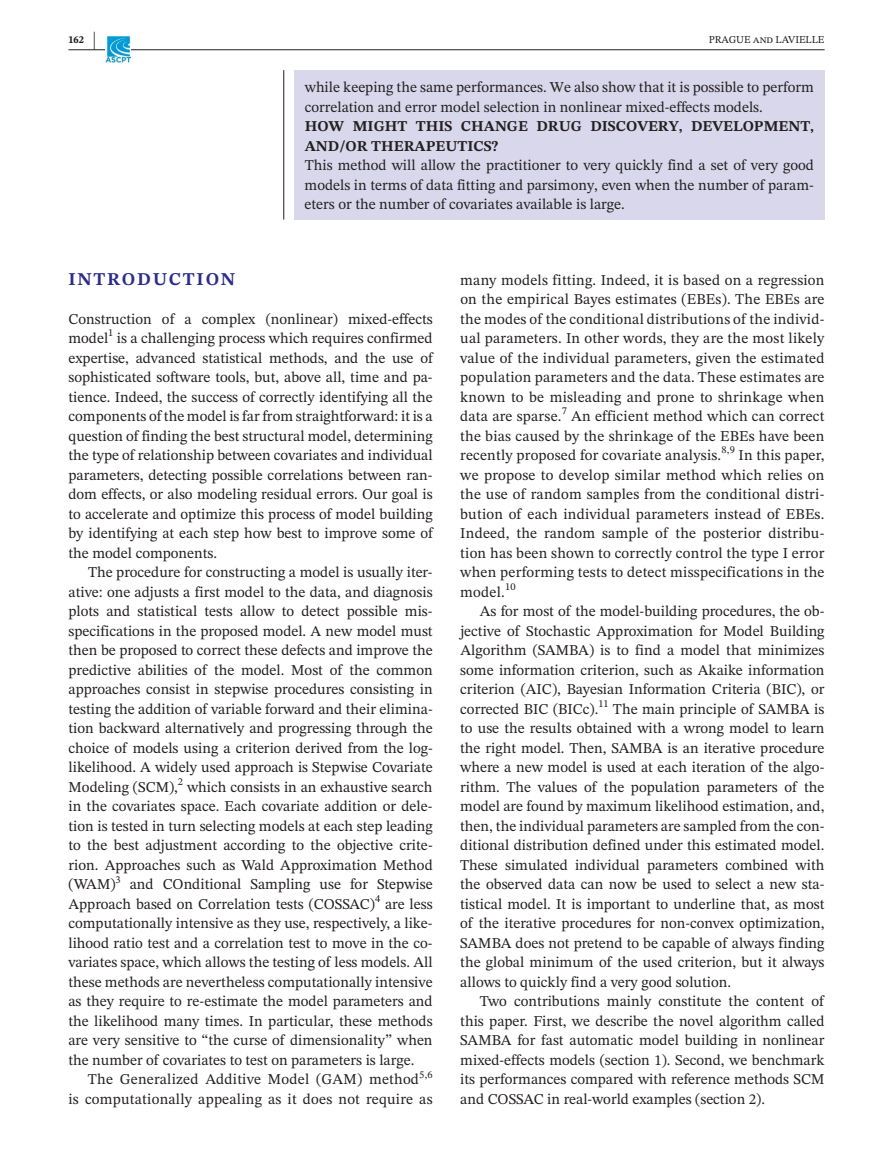
<style>
.page{position:relative;width:893px;height:1174px;background:#fff}
.page>*{position:absolute;margin:0;border:0;box-sizing:border-box;transform-origin:0 0}
.t1{font:700 18px "STIX Two Text";letter-spacing:.1em;color:#2c2d8c}
.t2{font:15px/19.5px "STIX Two Text";color:#231f20;text-align:justify}
.t3{font:700 15px/19.5px "STIX Two Text";color:#231f20}
.t4{font:10.5px "STIX Two Text";color:#231f20}
.t5{font:700 10.5px "STIX Two Text";color:#231f20}
.s1{font-size:21px}
</style>
<div class="page">
<hr style="left:68px;top:49px;width:756px;height:1px;background:#231f20">
<img style="left:105px;top:37px;width:26px;height:25px">
<div style="left:294px;top:70px;width:530px;height:149px;background:#d9d7eb"></div>
<hr style="left:283px;top:70px;width:1px;height:149px;background:#231f20">
<p class="t5" style="left:68px;top:32px;width:29px">162 <span class="s1">|</span></p>
<p class="t4" style="left:709px;top:32px;width:117px">PRAGUE and LAVIELLE</p>
<p class="t2" style="left:305px;top:77px;width:511px">while keeping the same performances. We also show that it is possible to perform correlation and error model selection in nonlinear mixed-effects models.</p>
<p class="t3" style="left:305px;top:117px;width:511px">HOW MIGHT THIS CHANGE DRUG DISCOVERY, DEVELOPMENT,<br>AND/OR THERAPEUTICS?</p>
<p class="t2" style="left:305px;top:155px;width:511px">This method will allow the practitioner to very quickly find a set of very good models in terms of data fitting and parsimony, even when the number of param&shy;eters or the number of covariates available is large.</p>
<p class="t1" style="left:68px;top:266px;width:168px">INTRODUCTION</p>
<p class="t2" style="left:68px;top:309px;width:366px">Construction of a complex (nonlinear) mixed-effects model</p>
<p class="t4" style="left:108px;top:325px;width:7px">1</p>
<p class="t2" style="left:68px;top:328px;width:366px;text-indent:48px">is a challenging process which requires confirmed expertise, advanced statistical methods, and the use of sophisticated software tools, but, above all, time and pa&shy;tience. Indeed, the success of correctly identifying all the components of the model is far from straightforward: it is a question of finding the best structural model, determining the type of relationship between covariates and individual parameters, detecting possible correlations between ran&shy;dom effects, or also modeling residual errors. Our goal is to accelerate and optimize this process of model building by identifying at each step how best to improve some of the model components.</p>
<p class="t2" style="left:68px;top:562px;width:366px;text-indent:20px">The procedure for constructing a model is usually iter&shy;ative: one adjusts a first model to the data, and diagnosis plots and statistical tests allow to detect possible mis&shy;specifications in the proposed model. A new model must then be proposed to correct these defects and improve the predictive abilities of the model. Most of the common approaches consist in stepwise procedures consisting in testing the addition of variable forward and their elimina&shy;tion backward alternatively and progressing through the choice of models using a criterion derived from the log&shy;likelihood. A widely used approach is Stepwise Covariate Modeling (SCM),<sup>2</sup> which consists in an exhaustive search in the covariates space. Each covariate addition or dele&shy;tion is tested in turn selecting models at each step leading to the best adjustment according to the objective crite&shy;rion. Approaches such as Wald Approximation Method (WAM)</p>
<p class="t4" style="left:116px;top:871px;width:7px">3</p>
<p class="t2" style="left:68px;top:874px;width:366px;text-indent:61px">and COnditional Sampling use for Stepwise<br>Approach based on Correlation tests (COSSAC)</p>
<p class="t4" style="left:375px;top:891px;width:7px">4</p>
<p class="t2" style="left:68px;top:894px;width:366px;text-indent:317px">are less computationally intensive as they use, respectively, a like&shy;lihood ratio test and a correlation test to move in the co&shy;variates space, which allows the testing of less models. All these methods are nevertheless computationally intensive as they require to re-estimate the model parameters and the likelihood many times. In particular, these methods are very sensitive to “the curse of dimensionality” when the number of covariates to test on parameters is large.</p>
<p class="t2" style="left:88px;top:1069px;width:333px">The Generalized Additive Model (GAM) method</p>
<p class="t4" style="left:419px;top:1066px;width:15px">5,6</p>
<p class="t2" style="left:68px;top:1089px;width:366px">is computationally appealing as it does not require as</p>
<p class="t2" style="left:460px;top:270px;width:366px">many models fitting. Indeed, it is based on a regression on the empirical Bayes estimates (EBEs). The EBEs are the modes of the conditional distributions of the individ&shy;ual parameters. In other words, they are the most likely value of the individual parameters, given the estimated population parameters and the data. These estimates are known to be misleading and prone to shrinkage when data are sparse.<sup>7</sup> An efficient method which can correct the bias caused by the shrinkage of the EBEs have been recently proposed for covariate analysis.</p>
<p class="t4" style="left:722px;top:442px;width:15px">8,9</p>
<p class="t2" style="left:460px;top:445px;width:366px;text-indent:278px">In this paper, we propose to develop similar method which relies on the use of random samples from the conditional distri&shy;bution of each individual parameters instead of EBEs.<br>Indeed, the random sample of the posterior distribu&shy;tion has been shown to correctly control the type I error when performing tests to detect misspecifications in the model.</p>
<p class="t4" style="left:505px;top:579px;width:12px">10</p>
<p class="t2" style="left:460px;top:601px;width:366px;text-indent:20px">As for most of the model-building procedures, the ob&shy;jective of Stochastic Approximation for Model Building Algorithm (SAMBA) is to find a model that minimizes some information criterion, such as Akaike information criterion (AIC), Bayesian Information Criteria (BIC), or corrected BIC (BICc).</p>
<p class="t4" style="left:598px;top:696px;width:12px">11</p>
<p class="t2" style="left:460px;top:699px;width:366px;text-indent:153px">The main principle of SAMBA is to use the results obtained with a wrong model to learn the right model. Then, SAMBA is an iterative procedure where a new model is used at each iteration of the algo&shy;rithm. The values of the population parameters of the model are found by maximum likelihood estimation, and, then, the individual parameters are sampled from the con&shy;ditional distribution defined under this estimated model.<br>These simulated individual parameters combined with the observed data can now be used to select a new sta&shy;tistical model. It is important to underline that, as most of the iterative procedures for non-convex optimization, SAMBA does not pretend to be capable of always finding the global minimum of the used criterion, but it always allows to quickly find a very good solution.</p>
<p class="t2" style="left:460px;top:991px;width:366px;text-indent:20px">Two contributions mainly constitute the content of this paper. First, we describe the novel algorithm called SAMBA for fast automatic model building in nonlinear mixed-effects models (section 1). Second, we benchmark its performances compared with reference methods SCM and COSSAC in real-world examples (section 2).</p>
</div>
